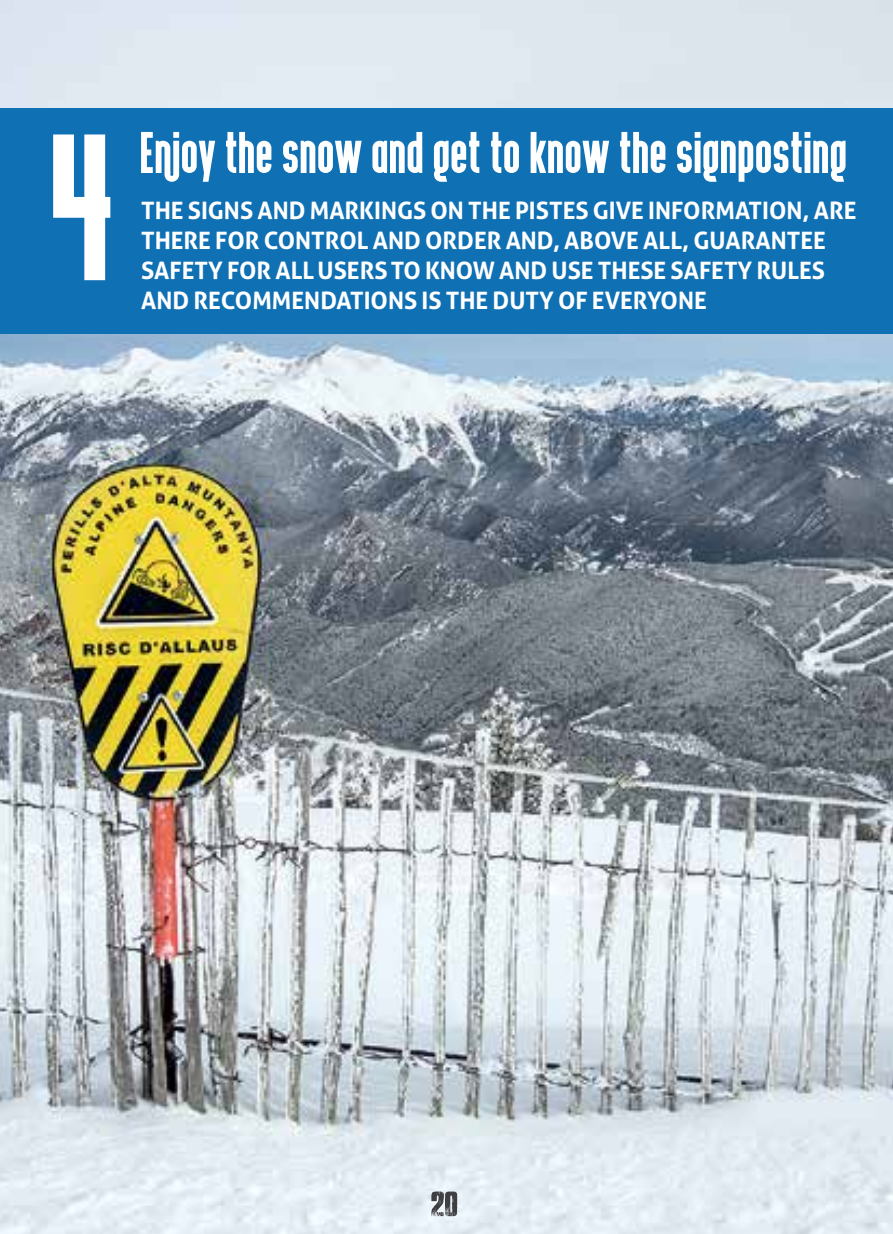
<style>
.page{position:relative;width:893px;height:1234px;background:#fff}
.page>*{position:absolute;margin:0;border:0;box-sizing:border-box;transform-origin:0 0}
.t1{font:213px "Bold Testament";color:#fff}
.t2{font:60px "Bold Testament";color:#fff}
.t3{font:700 24px/30px "Aller";color:#fff}
</style>
<div class="page">
<img style="left:0;top:0;width:893px;height:1233px">
<div style="left:0;top:108px;width:893px;height:226px;background:#0f70b4"></div>
<svg style="left:431px;top:1190px;width:26px;height:25px"></svg>
<h1 class="t1" style="left:53px;top:87px;width:69px">4</h1>
<h2 class="t2" style="left:141px;top:118px;width:709px">Enjoy the snow and get to know the signposting</h2>
<p class="t3" style="left:141px;top:195px;width:717px">THE SIGNS AND MARKINGS ON THE PISTES GIVE INFORMATION, ARE THERE FOR CONTROL AND ORDER AND, ABOVE ALL, GUARANTEE SAFETY FOR ALL USERS TO KNOW AND USE THESE SAFETY RULES AND RECOMMENDATIONS IS THE DUTY OF EVERYONE</p>
</div>
